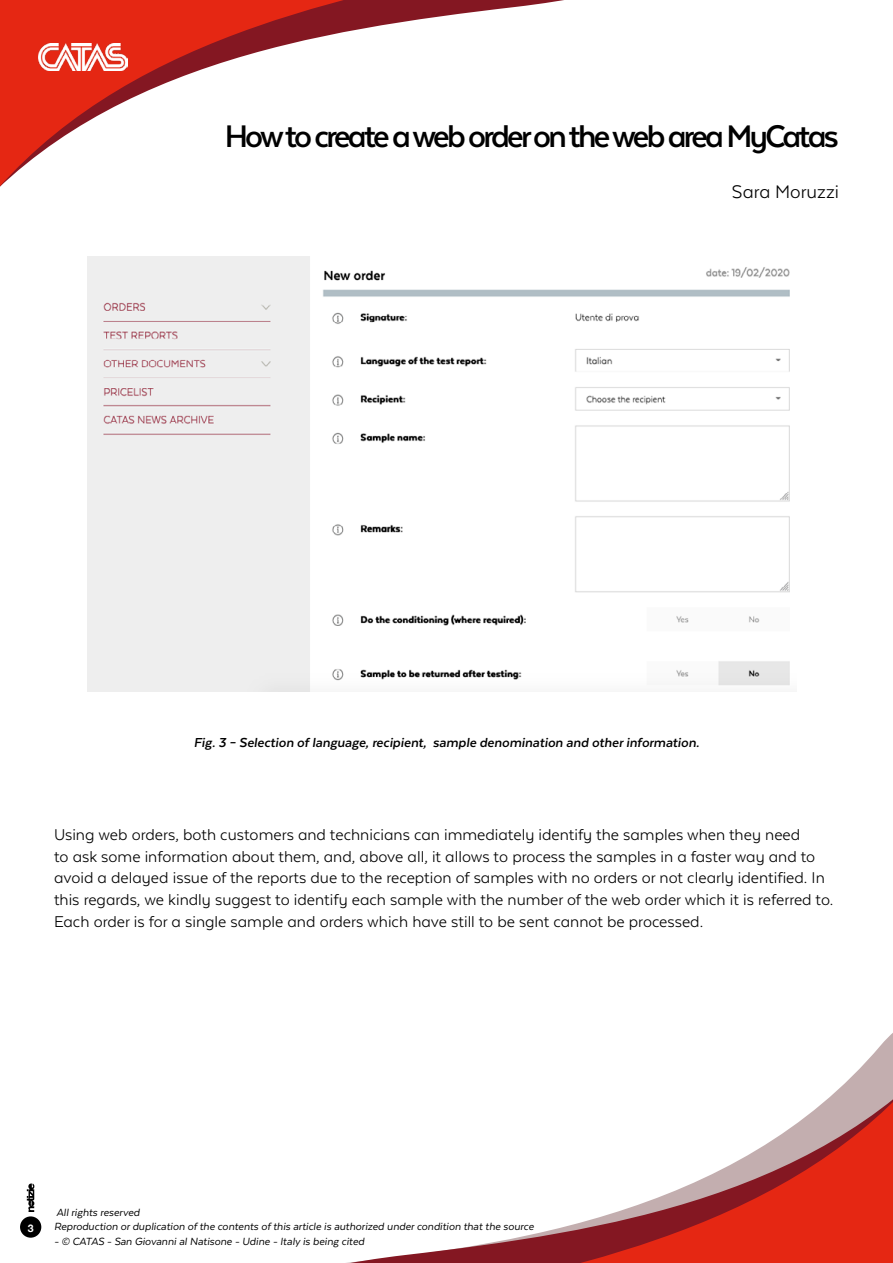
<style>
.page{position:relative;width:893px;height:1263px;background:#fff}
.page>*{position:absolute;margin:0;border:0;box-sizing:border-box;transform-origin:0 0}
.t1{font:700 36px "Texta Alt";letter-spacing:-.075em;color:#000}
.t2{font:21px "Texta Alt";color:#000}
.t3{font:18px/21.6px "Texta Alt";color:#000}
.t4{font:italic 700 15px "Texta Alt";color:#000}
.t5{font:italic 12px/14.4px "Texta Alt";color:#000}
.t6{font:700 10.5px "Helvetica Neue";color:#fff}
</style>
<div class="page">
<svg style="left:0;top:0;width:564px;height:187px"></svg>
<svg style="left:20px;top:1033px;width:873px;height:230px"></svg>
<div style="left:20px;top:1216px;width:21px;height:22px;background:#000;border-radius:50%"></div>
<svg style="left:27px;top:1183px;width:7px;height:29px"></svg>
<img style="left:38px;top:43px;width:89px;height:27px">
<img style="left:87px;top:256px;width:703px;height:436px">
<h1 class="t1" style="left:225px;top:118px;width:616px">How to create a web order on the web area MyCatas</h1>
<p class="t2" style="left:732px;top:180px;width:109px">Sara Moruzzi</p>
<p class="t4" style="left:194px;top:735px;width:507px">Fig. 3 – Selection of language, recipient, sample denomination and other information.</p>
<p class="t3" style="left:54px;top:824px;width:781px">Using web orders, both customers and technicians can immediately identify the samples when they need<br>to ask some information about them, and, above all, it allows to process the samples in a faster way and to avoid a delayed issue of the reports due to the reception of samples with no orders or not clearly identified. In this regards, we kindly suggest to identify each sample with the number of the web order which it is referred to.<br>Each order is for a single sample and orders which have still to be sent cannot be processed.</p>
<p class="t6" style="left:28px;top:1220px;width:7px">3</p>
<p class="t5" style="left:54px;top:1205px;width:481px">All rights reserved<br>Reproduction or duplication of the contents of this article is authorized under condition that the source</p>
<p class="t5" style="left:54px;top:1234px;width:312px">- © CATAS - San Giovanni al Natisone - Udine - Italy is being cited</p>
</div>
